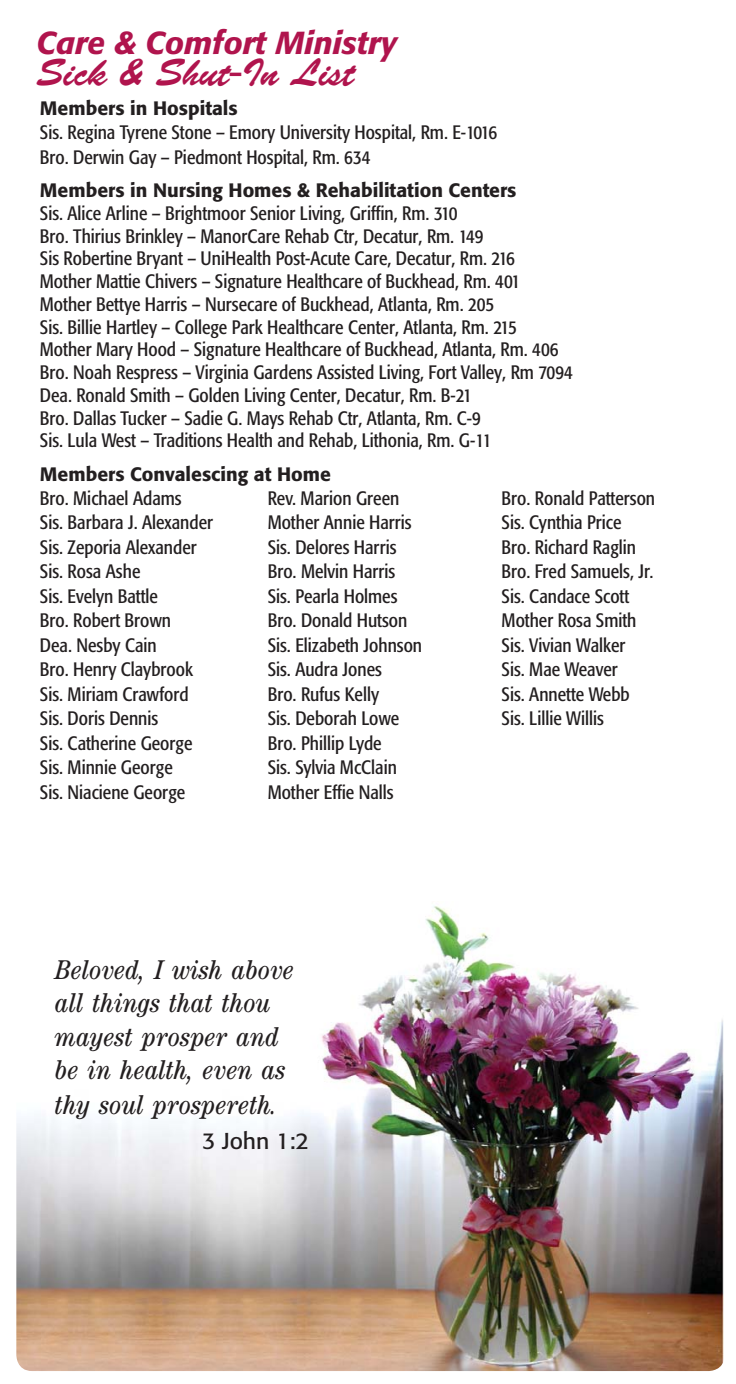
<style>
.page{position:relative;width:736px;height:1384px;background:#fff}
.page>*{position:absolute;margin:0;border:0;box-sizing:border-box;transform-origin:0 0}
.t1{font:38.5px "Brush Script";color:#b0144d}
.t2{font:italic 500 31.5px "Formata";color:#b0144d}
.t3{font:italic condensed 28px/33.9px "Century Itc T";color:#231f20}
.t4{font:22.75px "Formata";color:#231f20}
.t5{font:condensed 19.25px/24.5px "Formata";color:#231f20}
.s1{font-weight:500;font-stretch:normal}
</style>
<div class="page">
<img style="left:16px;top:906px;width:706px;height:464px">
<p class="t2" style="left:36px;top:29px;width:362px">Care &amp; Comfort Ministry</p>
<p class="t1" style="left:36px;top:62px;width:320px">Sick &amp; Shut-In List</p>
<p class="t5" style="left:40px;top:97px;width:458px"><span class="s1">Members in Hospitals<br></span>Sis. Regina Tyrene Stone – Emory University Hospital, Rm. E-1016<br>Bro. Derwin Gay – Piedmont Hospital, Rm. 634</p>
<p class="t5" style="left:40px;top:180px;width:534px;line-height:22.8px"><span class="s1">Members in Nursing Homes &amp; Rehabilitation Centers<br></span>Sis. Alice Arline – Brightmoor Senior Living, Griffin, Rm. 310<br>Bro. Thirius Brinkley – ManorCare Rehab Ctr, Decatur, Rm. 149<br>Sis Robertine Bryant – UniHealth Post-Acute Care, Decatur, Rm. 216<br>Mother Mattie Chivers – Signature Healthcare of Buckhead, Rm. 401<br>Mother Bettye Harris – Nursecare of Buckhead, Atlanta, Rm. 205<br>Sis. Billie Hartley – College Park Healthcare Center, Atlanta, Rm. 215<br>Mother Mary Hood – Signature Healthcare of Buckhead, Atlanta, Rm. 406<br>Bro. Noah Respress – Virginia Gardens Assisted Living, Fort Valley, Rm 7094<br>Dea. Ronald Smith – Golden Living Center, Decatur, Rm. B-21<br>Bro. Dallas Tucker – Sadie G. Mays Rehab Ctr, Atlanta, Rm. C-9<br>Sis. Lula West – Traditions Health and Rehab, Lithonia, Rm. G-11</p>
<p class="t5" style="left:40px;top:463px;width:292px"><span class="s1">Members Convalescing at Home<br></span>Bro. Michael Adams<br>Sis. Barbara J. Alexander<br>Sis. Zeporia Alexander<br>Sis. Rosa Ashe<br>Sis. Evelyn Battle<br>Bro. Robert Brown<br>Dea. Nesby Cain<br>Bro. Henry Claybrook<br>Sis. Miriam Crawford<br>Sis. Doris Dennis<br>Sis. Catherine George<br>Sis. Minnie George<br>Sis. Niaciene George</p>
<p class="t5" style="left:267px;top:487px;width:156px">Rev. Marion Green<br>Mother Annie Harris<br>Sis. Delores Harris<br>Bro. Melvin Harris<br>Sis. Pearla Holmes<br>Bro. Donald Hutson<br>Sis. Elizabeth Johnson<br>Sis. Audra Jones<br>Bro. Rufus Kelly<br>Sis. Deborah Lowe<br>Bro. Phillip Lyde<br>Sis. Sylvia McClain<br>Mother Effie Nalls</p>
<p class="t5" style="left:501px;top:487px;width:155px">Bro. Ronald Patterson<br>Sis. Cynthia Price<br>Bro. Richard Raglin<br>Bro. Fred Samuels, Jr.<br>Sis. Candace Scott<br>Mother Rosa Smith<br>Sis. Vivian Walker<br>Sis. Mae Weaver<br>Sis. Annette Webb<br>Sis. Lillie Willis</p>
<p class="t3" style="left:55px;top:953px;width:240px">Beloved, I wish above all things that thou mayest prosper and be in health, even as thy soul prospereth.</p>
<p class="t4" style="left:202px;top:1131px;width:108px">3 John 1:2</p>
</div>
